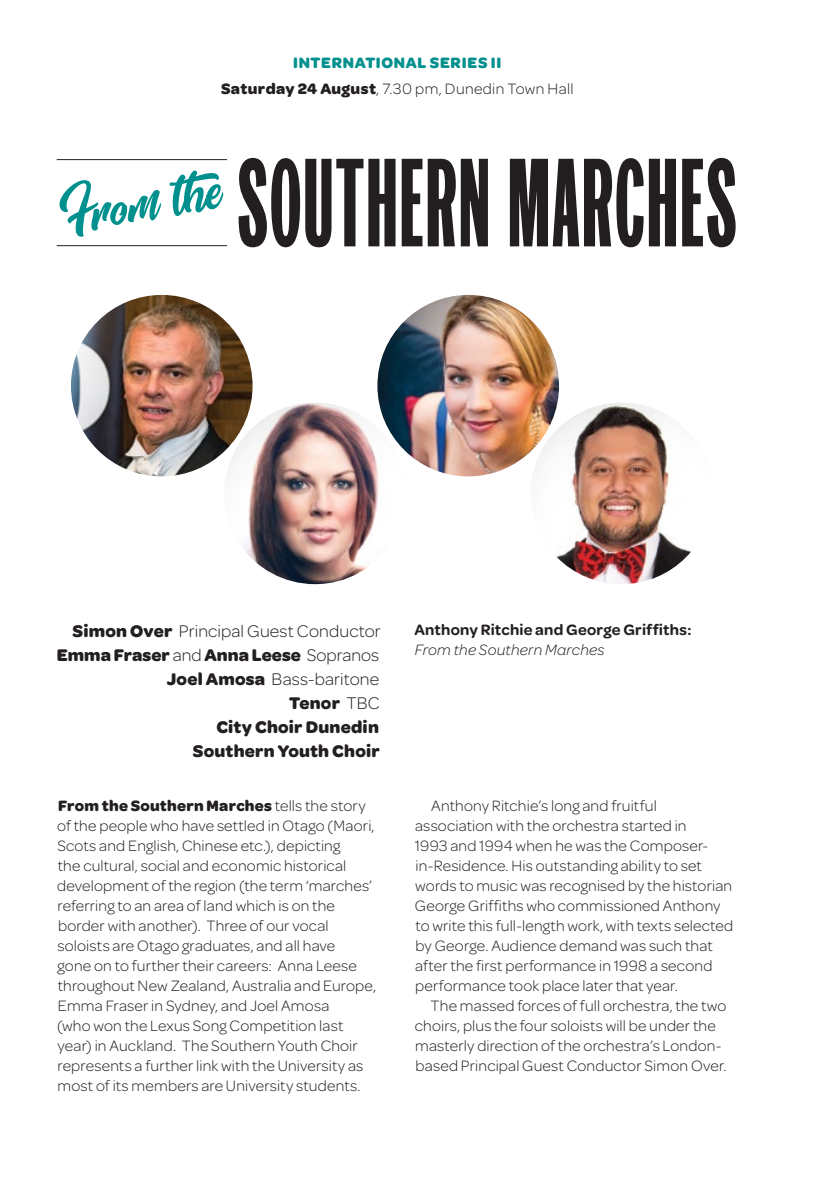
<style>
.page{position:relative;width:840px;height:1191px;background:#fff}
.page>*{position:absolute;margin:0;border:0;box-sizing:border-box;transform-origin:0 0}
.t1{font:114px "Franklin Triple Condensed OL";letter-spacing:.02em;color:#231f20}
.t2{font:700 18px/24px "Omnes";letter-spacing:.01em;color:#231f20;text-align:right}
.t3{font:300 16px/20px "Omnes";letter-spacing:.01em;color:#231f20}
.t4{font:600 16px "Omnes";letter-spacing:.015em;color:#231f20}
.t5{font:italic 300 16px "Omnes";letter-spacing:.015em;color:#231f20}
.s1{font-weight:700;color:#00908d}
.s2{font-weight:700}
.s3{font-weight:300}
</style>
<div class="page">
<img style="left:239px;top:403px;width:152px;height:181px">
<img style="left:71px;top:295px;width:181px;height:181px;border-radius:91px">
<img style="left:377px;top:295px;width:181px;height:181px;border-radius:91px">
<hr style="left:57px;top:159px;width:170px;height:1px;background:#231f20">
<hr style="left:57px;top:245px;width:170px;height:1px;background:#231f20">
<svg style="left:59px;top:170px;width:164px;height:67px"></svg>
<img style="left:530px;top:403px;width:181px;height:181px;border-radius:50%">
<img style="left:224px;top:403px;width:181px;height:181px;border-radius:50%">
<p class="t3" style="left:221px;top:50px;width:354px;line-height:25.6px;text-align:center"><span class="s1">INTERNATIONAL SERIES II<br></span><span class="s2">Saturday 24 August</span>, 7.30 pm, Dunedin Town Hall</p>
<h1 class="t1" style="left:237px;top:154px;width:500px">SOUTHERN MARCHES</h1>
<p class="t2" style="left:57px;top:618px;width:325px">Simon Over <span class="s3">Principal Guest Conductor<br></span>Emma Fraser <span class="s3">and</span> Anna Leese <span class="s3">Sopranos<br></span>Joel Amosa <span class="s3">Bass-baritone<br></span>Tenor <span class="s3">TBC<br></span>City Choir Dunedin<br>Southern Youth Choir</p>
<p class="t4" style="left:414px;top:620px;width:278px">Anthony Ritchie and George Griffiths:</p>
<p class="t5" style="left:414px;top:641px;width:191px">From the Southern Marches</p>
<p class="t3" style="left:57px;top:795px;width:320px"><span class="s2">From the Southern Marches</span> tells the story of the people who have settled in Otago (Maori, Scots and English, Chinese etc.), depicting<br>the cultural, social and economic historical development of the region (the term ‘marches’ referring to an area of land which is on the border with another). Three of our vocal soloists are Otago graduates, and all have<br>gone on to further their careers: Anna Leese throughout New Zealand, Australia and Europe, Emma Fraser in Sydney, and Joel Amosa<br>(who won the Lexus Song Competition last year) in Auckland. The Southern Youth Choir represents a further link with the University as most of its members are University students.</p>
<p class="t3" style="left:414px;top:795px;width:320px;text-indent:17px">Anthony Ritchie’s long and fruitful association with the orchestra started in<br>1993 and 1994 when he was the Composer&shy;in-Residence. His outstanding ability to set words to music was recognised by the historian George Griffiths who commissioned Anthony to write this full-length work, with texts selected by George. Audience demand was such that after the first performance in 1998 a second performance took place later that year.</p>
<p class="t3" style="left:414px;top:995px;width:313px;text-indent:16px">The massed forces of full orchestra, the two choirs, plus the four soloists will be under the masterly direction of the orchestra’s London&shy;based Principal Guest Conductor Simon Over.</p>
</div>
